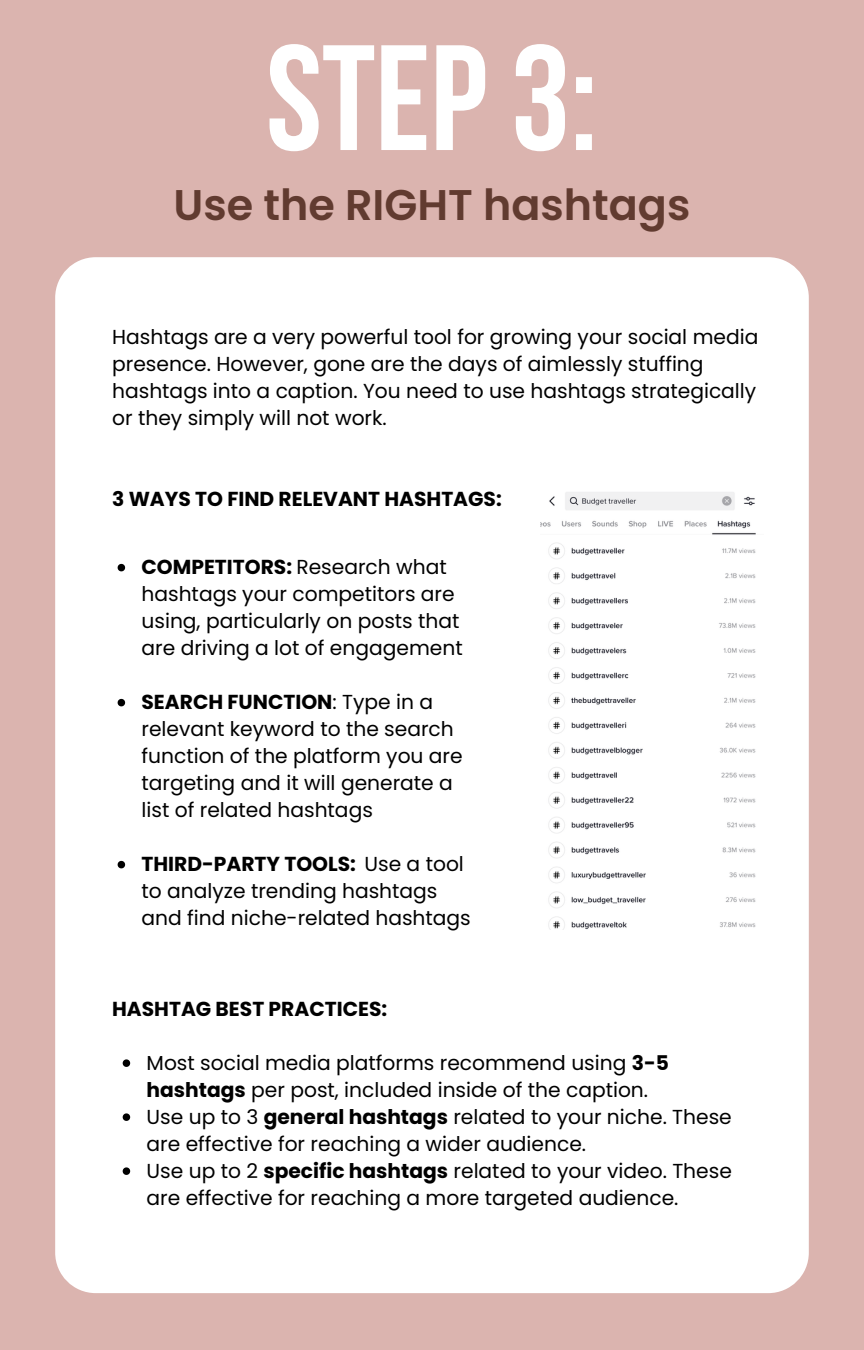
<style>
.page{position:relative;width:864px;height:1350px;background:#dbb4af}
.page>*{position:absolute;margin:0;border:0;box-sizing:border-box;transform-origin:0 0}
.t1{font:700 149.62px "Bebas Neue";color:#fff}
.t2{font:600 42.98px "Poppins";color:#613b30}
.t3{font:20.25px/27px "Poppins";color:#000}
.t4{font:700 20.25px "Poppins";color:#000}
.s1{font-weight:700}
</style>
<div class="page">
<div style="left:55px;top:257px;width:753px;height:1036px;background:#fff;border-radius:40px"></div>
<svg style="left:123px;top:1059px;width:7px;height:8px"></svg>
<svg style="left:123px;top:1113px;width:7px;height:8px"></svg>
<svg style="left:123px;top:1167px;width:7px;height:8px"></svg>
<img style="left:541px;top:492px;width:215px;height:438px">
<svg style="left:118px;top:564px;width:7px;height:7px"></svg>
<svg style="left:118px;top:699px;width:7px;height:7px"></svg>
<svg style="left:118px;top:861px;width:7px;height:7px"></svg>
<h1 class="t1" style="left:266px;top:38px;width:333px">STEP3:</h1>
<h2 class="t2" style="left:174px;top:175px;width:518px">Use the RIGHT hashtags</h2>
<p class="t3" style="left:112px;top:323px;width:648px">Hashtags are a very powerful tool for growing your social media presence. However, gone are the days of aimlessly stuffing hashtags into a caption. You need to use hashtags strategically or they simply will not work.</p>
<p class="t4" style="left:112px;top:485px;width:391px">3 WAYS TO FIND RELEVANT HASHTAGS:</p>
<p class="t3" style="left:142px;top:554px;width:323px"><span class="s1">COMPETITORS:</span> Research what hashtags your competitors are using, particularly on posts that are driving a lot of engagement</p>
<p class="t3" style="left:142px;top:689px;width:323px"><span class="s1">SEARCH FUNCTION</span>: Type in a relevant keyword to the search function of the platform you are targeting and it will generate a list of related hashtags</p>
<p class="t3" style="left:142px;top:851px;width:331px"><span class="s1">THIRD-PARTY TOOLS:</span> Use a tool to analyze trending hashtags and find niche-related hashtags</p>
<p class="t4" style="left:112px;top:995px;width:277px">HASHTAG BEST PRACTICES:</p>
<p class="t3" style="left:147px;top:1049px;width:587px">Most social media platforms recommend using <span class="s1">3-5 hashtags</span> per post, included inside of the caption.<br>Use up to 3 <span class="s1">general hashtags</span> related to your niche. These are effective for reaching a wider audience.<br>Use up to 2 <span class="s1">specific hashtags</span> related to your video. These are effective for reaching a more targeted audience.</p>
</div>
